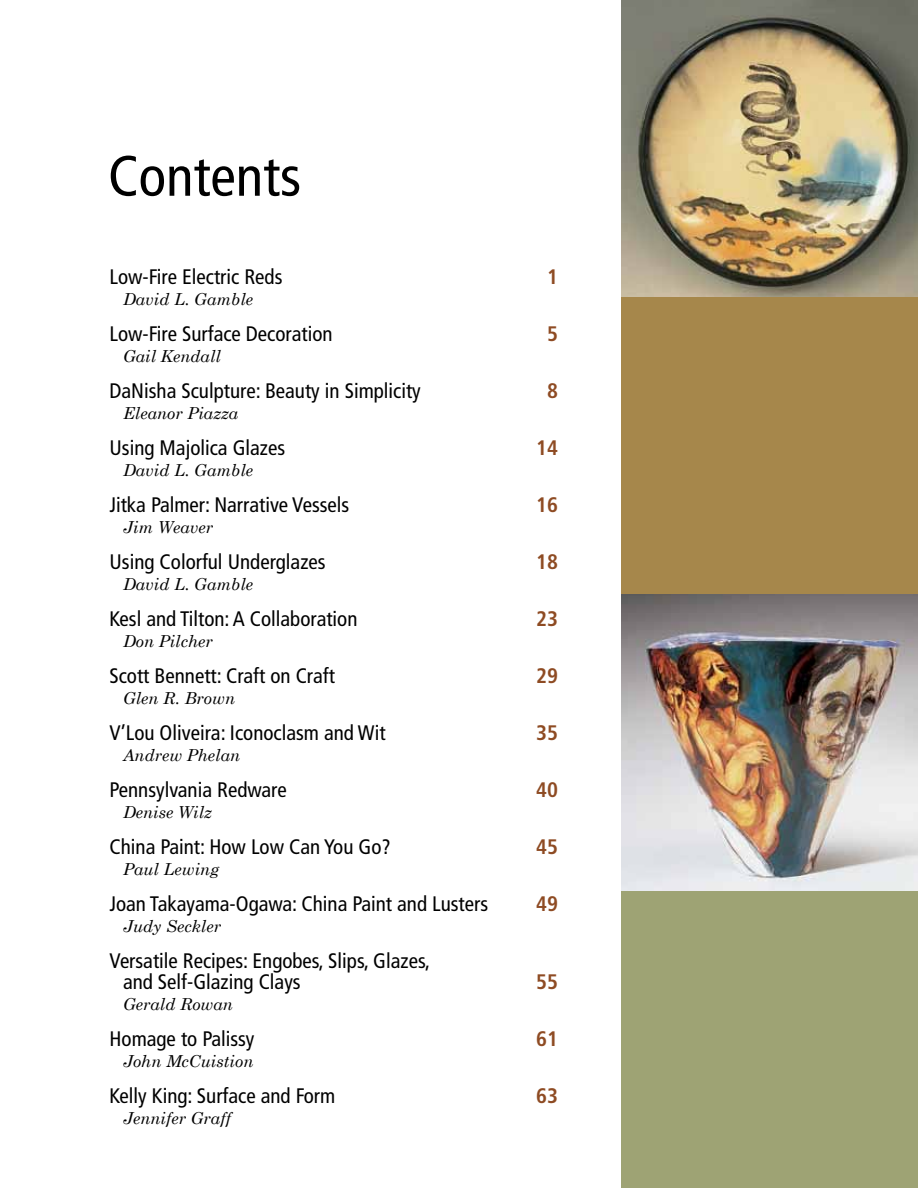
<style>
.page{position:relative;width:918px;height:1188px;background:#fff}
.page>*{position:absolute;margin:0;border:0;box-sizing:border-box;transform-origin:0 0}
.t1{font:condensed 57px "Frutiger";color:#000}
.t2{font:condensed 21px/21px "Frutiger";color:#000}
.t3{font:700 condensed 21px "Frutiger";color:#8e4b23}
.t4{font:italic 16.5px "Century Schoolbook";color:#000}
</style>
<div class="page">
<img style="left:621px;top:0;width:297px;height:297px">
<img style="left:621px;top:594px;width:297px;height:297px">
<div style="left:621px;top:297px;width:297px;height:297px;background:#a6874b"></div>
<div style="left:621px;top:891px;width:297px;height:297px;background:#9ea374"></div>
<h1 class="t1" style="left:108px;top:143px;width:195px">Contents</h1>
<p class="t2" style="left:110px;top:266px;width:174px">Low-Fire Electric Reds</p>
<p class="t3" style="left:547px;top:264px;width:12px">1</p>
<p class="t4" style="left:123px;top:289px;width:132px">David L. Gamble</p>
<p class="t2" style="left:110px;top:323px;width:225px">Low-Fire Surface Decoration</p>
<p class="t3" style="left:547px;top:321px;width:12px">5</p>
<p class="t4" style="left:123px;top:346px;width:100px">Gail Kendall</p>
<p class="t2" style="left:110px;top:380px;width:313px">DaNisha Sculpture: Beauty in Simplicity</p>
<p class="t3" style="left:547px;top:378px;width:12px">8</p>
<p class="t4" style="left:123px;top:403px;width:117px">Eleanor Piazza</p>
<p class="t2" style="left:110px;top:437px;width:177px">Using Majolica Glazes</p>
<p class="t3" style="left:536px;top:435px;width:23px">14</p>
<p class="t4" style="left:123px;top:460px;width:132px">David L. Gamble</p>
<p class="t2" style="left:110px;top:494px;width:241px">Jitka Palmer: Narrative Vessels</p>
<p class="t3" style="left:536px;top:492px;width:23px">16</p>
<p class="t4" style="left:123px;top:517px;width:92px">Jim Weaver</p>
<p class="t2" style="left:110px;top:551px;width:218px">Using Colorful Underglazes</p>
<p class="t3" style="left:536px;top:549px;width:23px">18</p>
<p class="t4" style="left:123px;top:574px;width:132px">David L. Gamble</p>
<p class="t2" style="left:110px;top:608px;width:250px">Kesl and Tilton: A Collaboration</p>
<p class="t3" style="left:536px;top:606px;width:23px">23</p>
<p class="t4" style="left:123px;top:631px;width:91px">Don Pilcher</p>
<p class="t2" style="left:110px;top:665px;width:227px">Scott Bennett: Craft on Craft</p>
<p class="t3" style="left:536px;top:663px;width:23px">29</p>
<p class="t4" style="left:123px;top:688px;width:114px">Glen R. Brown</p>
<p class="t2" style="left:110px;top:722px;width:278px">V’Lou Oliveira: Iconoclasm and Wit</p>
<p class="t3" style="left:536px;top:720px;width:23px">35</p>
<p class="t4" style="left:123px;top:745px;width:119px">Andrew Phelan</p>
<p class="t2" style="left:110px;top:779px;width:179px">Pennsylvania Redware</p>
<p class="t3" style="left:536px;top:777px;width:23px">40</p>
<p class="t4" style="left:123px;top:802px;width:90px">Denise Wilz</p>
<p class="t2" style="left:110px;top:836px;width:283px">China Paint: How Low Can You Go?</p>
<p class="t3" style="left:536px;top:834px;width:23px">45</p>
<p class="t4" style="left:123px;top:859px;width:98px">Paul Lewing</p>
<p class="t2" style="left:110px;top:893px;width:380px">Joan Takayama-Ogawa: China Paint and Lusters</p>
<p class="t3" style="left:536px;top:891px;width:23px">49</p>
<p class="t4" style="left:123px;top:916px;width:100px">Judy Seckler</p>
<p class="t2" style="left:123px;top:950px;width:309px;text-indent:-14px">Versatile Recipes: Engobes, Slips, Glazes, and Self-Glazing Clays</p>
<p class="t3" style="left:536px;top:969px;width:23px">55</p>
<p class="t4" style="left:123px;top:994px;width:111px">Gerald Rowan</p>
<p class="t2" style="left:110px;top:1028px;width:146px">Homage to Palissy</p>
<p class="t3" style="left:536px;top:1026px;width:23px">61</p>
<p class="t4" style="left:123px;top:1051px;width:132px">John McCuistion</p>
<p class="t2" style="left:110px;top:1085px;width:227px">Kelly King: Surface and Form</p>
<p class="t3" style="left:536px;top:1083px;width:23px">63</p>
<p class="t4" style="left:123px;top:1108px;width:110px">Jennifer Graff</p>
</div>
